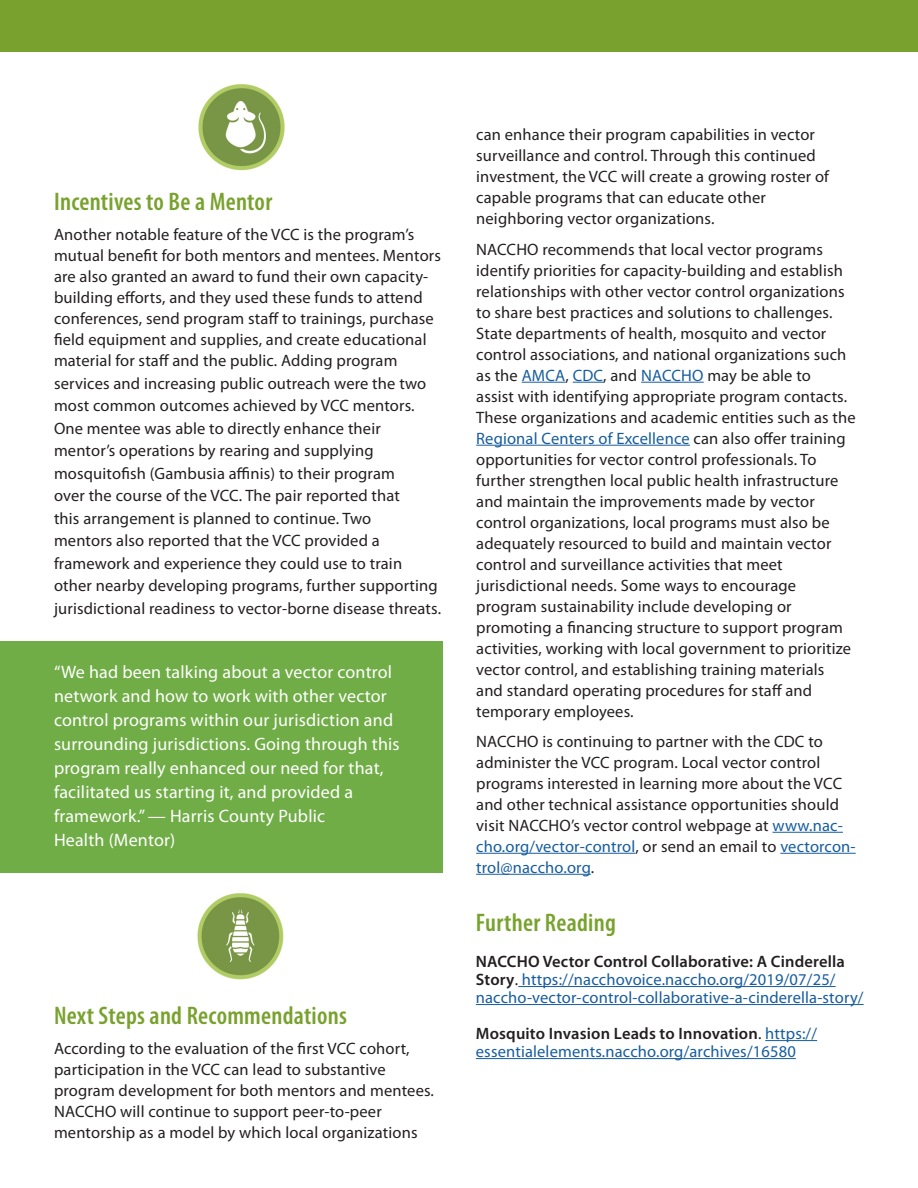
<style>
.page{position:relative;width:918px;height:1188px;background:#fff}
.page>*{position:absolute;margin:0;border:0;box-sizing:border-box;transform-origin:0 0}
.C{font:600 condensed 25.5px "Myriad Pro";letter-spacing:.01em;color:#78a22d}
.C-2{font:18px/24px "Myriad Pro";letter-spacing:.01em;color:#fff}
.C-3{font:16.5px/21px "Myriad Pro";letter-spacing:.01em;color:#231f20}
.C-4{font:16.5px/18px "Myriad Pro";letter-spacing:.01em;color:#175d9e}
.s1{color:#175d9e}
.s2{font-weight:600;color:#231f20}
.s3{color:#231f20}
</style>
<div class="page">
<div style="left:0;top:0;width:918px;height:52px;background:#78a22d"></div>
<hr style="left:522px;top:382px;width:43px;height:1px;background:#175d9e">
<hr style="left:573px;top:382px;width:30px;height:1px;background:#175d9e">
<hr style="left:641px;top:382px;width:63px;height:1px;background:#175d9e">
<hr style="left:476px;top:445px;width:214px;height:1px;background:#175d9e">
<hr style="left:773px;top:832px;width:70px;height:1px;background:#175d9e">
<hr style="left:476px;top:853px;width:159px;height:1px;background:#175d9e">
<hr style="left:780px;top:853px;width:76px;height:1px;background:#175d9e">
<hr style="left:476px;top:874px;width:115px;height:1px;background:#175d9e">
<img style="left:197px;top:893px;width:87px;height:87px">
<hr style="left:518px;top:986px;width:318px;height:1px;background:#175d9e">
<hr style="left:476px;top:1004px;width:388px;height:1px;background:#175d9e">
<hr style="left:765px;top:1040px;width:52px;height:1px;background:#175d9e">
<hr style="left:476px;top:1058px;width:320px;height:1px;background:#175d9e">
<div style="left:0;top:641px;width:442px;height:231px;background:#70ad46"></div>
<img style="left:198px;top:84px;width:87px;height:87px">
<p class="C" style="left:54px;top:186px;width:220px">Incentives to Be a Mentor</p>
<p class="C-3" style="left:54px;top:224px;width:389px">Another notable feature of the VCC is the program’s mutual benefit for both mentors and mentees. Mentors are also granted an award to fund their own capacity&shy;building efforts, and they used these funds to attend conferences, send program staff to trainings, purchase field equipment and supplies, and create educational material for staff and the public. Adding program</p>
<p class="C-3" style="left:54px;top:372px;width:389px;line-height:22.5px">services and increasing public outreach were the two most common outcomes achieved by VCC mentors.<br>One mentee was able to directly enhance their mentor’s operations by rearing and supplying mosquitofish (Gambusia affinis) to their program<br>over the course of the VCC. The pair reported that<br>this arrangement is planned to continue. Two<br>mentors also reported that the VCC provided a framework and experience they could use to train other nearby developing programs, further supporting jurisdictional readiness to vector-borne disease threats.</p>
<p class="C-2" style="left:54px;top:660px;width:347px">“We had been talking about a vector control network and how to work with other vector control programs within our jurisdiction and surrounding jurisdictions. Going through this program really enhanced our need for that, facilitated us starting it, and provided a framework.” — Harris County Public<br>Health (Mentor)</p>
<p class="C" style="left:54px;top:1000px;width:294px">Next Steps and Recommendations</p>
<p class="C-3" style="left:54px;top:1038px;width:382px">According to the evaluation of the first VCC cohort, participation in the VCC can lead to substantive program development for both mentors and mentees.<br>NACCHO will continue to support peer-to-peer mentorship as a model by which local organizations</p>
<p class="C-3" style="left:476px;top:124px;width:354px">can enhance their program capabilities in vector surveillance and control. Through this continued investment, the VCC will create a growing roster of capable programs that can educate other neighboring vector organizations.</p>
<p class="C-3" style="left:476px;top:238px;width:381px">NACCHO recommends that local vector programs identify priorities for capacity-building and establish relationships with other vector control organizations to share best practices and solutions to challenges.<br>State departments of health, mosquito and vector control associations, and national organizations such as the <span class="s1">AMCA</span>, <span class="s1">CDC</span>, and <span class="s1">NACCHO</span> may be able to<br>assist with identifying appropriate program contacts.<br>These organizations and academic entities such as the <span class="s1">Regional Centers of Excellence</span> can also offer training opportunities for vector control professionals. To further strengthen local public health infrastructure and maintain the improvements made by vector control organizations, local programs must also be adequately resourced to build and maintain vector control and surveillance activities that meet jurisdictional needs. Some ways to encourage program sustainability include developing or promoting a financing structure to support program activities, working with local government to prioritize vector control, and establishing training materials<br>and standard operating procedures for staff and temporary employees.</p>
<p class="C-3" style="left:476px;top:730px;width:381px">NACCHO is continuing to partner with the CDC to administer the VCC program. Local vector control programs interested in learning more about the VCC and other technical assistance opportunities should visit NACCHO’s vector control webpage at <span class="s1">www.nac&shy;cho.org/vector-control</span>, or send an email to <span class="s1">vectorcon&shy;trol@naccho.org</span>.</p>
<p class="C" style="left:476px;top:907px;width:141px">Further Reading</p>
<p class="C-4" style="left:476px;top:952px;width:389px"><span class="s2">NACCHO Vector Control Collaborative: A Cinderella<br>Story</span><span class="s3">.</span> https://nacchovoice.naccho.org/2019/07/25/ naccho-vector-control-collaborative-a-cinderella-story/</p>
<p class="C-4" style="left:476px;top:1024px;width:343px"><span class="s2">Mosquito Invasion Leads to Innovation</span><span class="s3">.</span> https:// essentialelements.naccho.org/archives/16580</p>
</div>
